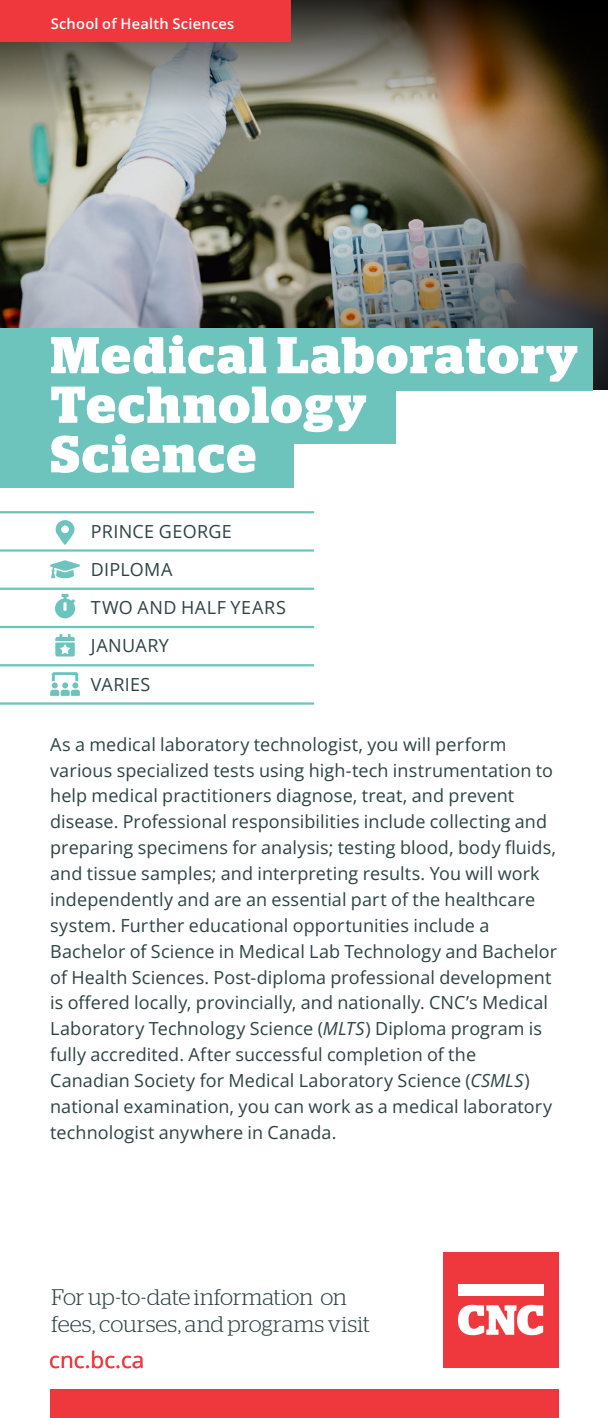
<style>
.page{position:relative;width:608px;height:1418px;background:#fff}
.page>*{position:absolute;margin:0;border:0;box-sizing:border-box;transform-origin:0 0}
.t1{font:700 51.75px/49.5px "Stag";letter-spacing:.04em;color:#fff}
.t2{font:300 22.5px/27px "Stag";letter-spacing:-.005em;color:#2d4245}
.t3{font:22.5px "Open Sans";color:#ef373e}
.t4{font:18px/25.9px "Open Sans";letter-spacing:.005em;color:#2d4245}
.t5{font:600 14.62px "Open Sans";letter-spacing:.02em;color:#fff}
.s1{font-style:italic}
</style>
<div class="page">
<div style="left:442px;top:1251px;width:116px;height:116px;background:#ef373e"></div>
<svg style="left:458px;top:1304px;width:85px;height:31px"></svg>
<div style="left:458px;top:1284px;width:85px;height:11px;background:#fff"></div>
<div style="left:50px;top:1389px;width:508px;height:29px;background:#ef373e"></div>
<img style="left:0;top:0;width:608px;height:390px">
<div style="left:0;top:426px;width:294px;height:62px;background:#6dc4bc"></div>
<div style="left:0;top:381px;width:395px;height:63px;background:#6dc4bc"></div>
<div style="left:0;top:328px;width:592px;height:62px;background:#6dc4bc"></div>
<hr style="left:0;top:511px;width:314px;height:2px;background:#6dc4bc">
<hr style="left:0;top:549px;width:314px;height:2px;background:#6dc4bc">
<hr style="left:0;top:587px;width:314px;height:3px;background:#6dc4bc">
<hr style="left:0;top:626px;width:314px;height:2px;background:#6dc4bc">
<hr style="left:0;top:664px;width:314px;height:2px;background:#6dc4bc">
<hr style="left:0;top:702px;width:314px;height:2px;background:#6dc4bc">
<svg style="left:56px;top:520px;width:18px;height:25px"></svg>
<svg style="left:50px;top:560px;width:30px;height:18px"></svg>
<svg style="left:55px;top:594px;width:20px;height:24px"></svg>
<svg style="left:55px;top:634px;width:20px;height:22px"></svg>
<svg style="left:50px;top:672px;width:30px;height:24px"></svg>
<div style="left:0;top:0;width:291px;height:42px;background:#ef373e"></div>
<p class="t5" style="left:51px;top:13px;width:185px">School of Health Sciences</p>
<h1 class="t1" style="left:51px;top:330px;width:528px">Medical Laboratory<br>Technology<br>Science</h1>
<p class="t4" style="left:91px;top:511px;width:196px;line-height:38.2px">PRINCE GEORGE<br>DIPLOMA<br>TWO AND HALF YEARS<br>JANUARY<br>VARIES</p>
<p class="t4" style="left:50px;top:730px;width:508px">As a medical laboratory technologist, you will perform various specialized tests using high-tech instrumentation to help medical practitioners diagnose, treat, and prevent disease. Professional responsibilities include collecting and preparing specimens for analysis; testing blood, body fluids, and tissue samples; and interpreting results. You will work independently and are an essential part of the healthcare system. Further educational opportunities include a Bachelor of Science in Medical Lab Technology and Bachelor of Health Sciences. Post-diploma professional development is offered locally, provincially, and nationally. CNC’s Medical Laboratory Technology Science (<span class="s1">MLTS</span>) Diploma program is fully accredited. After successful completion of the Canadian Society for Medical Laboratory Science (<span class="s1">CSMLS</span>) national examination, you can work as a medical laboratory technologist anywhere in Canada.</p>
<p class="t2" style="left:52px;top:1283px;width:320px">For up-to-date information on fees, courses, and programs visit</p>
<p class="t3" style="left:49px;top:1344px;width:97px">cnc.bc.ca</p>
</div>
